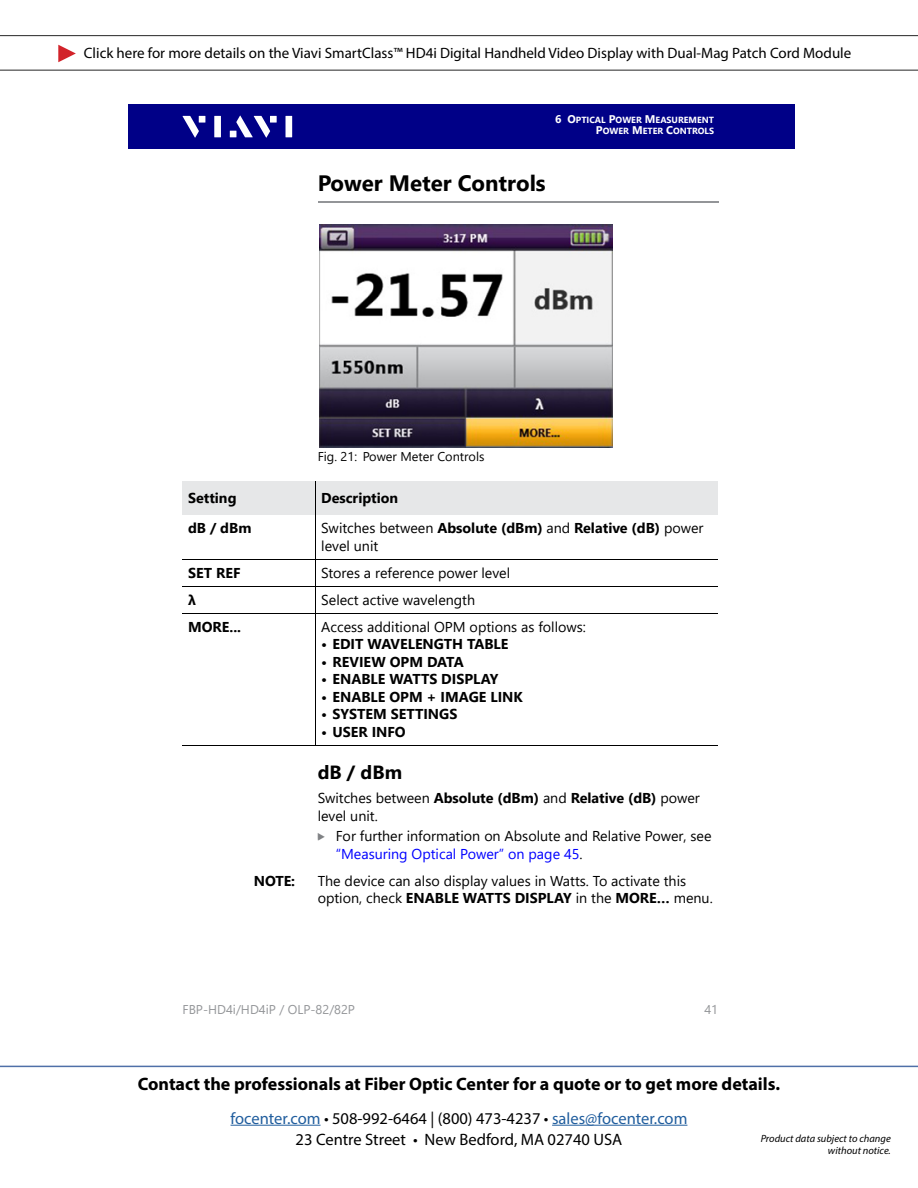
<style>
.page{position:relative;width:918px;height:1188px;background:#fff}
.page>*{position:absolute;margin:0;border:0;box-sizing:border-box;transform-origin:0 0}
.t1{font:700 22.2px "Segoe UI";color:#000}
.t2{font:700 19.05px "Segoe UI";color:#000}
.t3{font:700 18px "Myriad Pro";color:#000}
.t4{font:16.5px "Myriad Pro";color:#215e9e}
.t5{font:16.5px "Myriad Pro";color:#000}
.t6{font:15px "Myriad Pro";color:#000}
.t7{font:14.25px/17.4px "Segoe UI";color:#000}
.t8{font:700 14.25px "Segoe UI";color:#000}
.t9{font:12.75px "Segoe UI";color:#939598}
.t10{font:12.75px "Segoe UI";color:#000}
.t11{font:italic 10.5px/12.6px "Myriad Pro";color:#000;text-align:right}
.t12{font:700 8.85px "Segoe UI";color:#fff}
.s1{font-size:11.1px}
.s2{font-weight:700}
.s3{font-family:"Viavi";color:#808285}
.s4{color:#00f}
.s5{color:#000}
</style>
<div class="page">
<hr style="left:231px;top:1125px;width:90px;height:1px;background:#215e9e">
<hr style="left:552px;top:1125px;width:135px;height:1px;background:#215e9e">
<hr style="left:0;top:1066px;width:918px;height:1px;background:#4f70a8">
<hr style="left:0;top:70px;width:918px;height:1px;background:#262626">
<svg style="left:58px;top:45px;width:18px;height:17px"></svg>
<hr style="left:0;top:35px;width:918px;height:1px;background:#262626">
<div style="left:129px;top:104px;width:666px;height:45px;background:#000087"></div>
<svg style="left:183px;top:116px;width:16px;height:22px"></svg>
<div style="left:199px;top:116px;width:6px;height:7px;background:#fff"></div>
<div style="left:214px;top:116px;width:7px;height:21px;background:#fff"></div>
<div style="left:270px;top:116px;width:7px;height:7px;background:#fff"></div>
<div style="left:286px;top:116px;width:6px;height:21px;background:#fff"></div>
<svg style="left:230px;top:116px;width:40px;height:22px"></svg>
<hr style="left:318px;top:201px;width:401px;height:2px;background:#939598">
<img style="left:319px;top:224px;width:293px;height:223px">
<div style="left:183px;top:482px;width:133px;height:33px;background:#e6e7e8"></div>
<div style="left:316px;top:482px;width:402px;height:33px;background:#e6e7e8"></div>
<hr style="left:315px;top:482px;width:1px;height:264px;background:#000">
<hr style="left:183px;top:559px;width:535px;height:1px;background:#000">
<hr style="left:183px;top:586px;width:535px;height:1px;background:#000">
<hr style="left:183px;top:613px;width:535px;height:1px;background:#000">
<hr style="left:183px;top:745px;width:535px;height:1px;background:#000">
<p class="t6" style="left:84px;top:44px;width:769px">Click here for more details on the Viavi SmartClass™ HD4i Digital Handheld Video Display with Dual-Mag Patch Cord Module</p>
<p class="t12" style="left:555px;top:111px;width:160px"><span class="s1">6 O</span>PTICAL <span class="s1">P</span>OWER <span class="s1">M</span>EASUREMENT</p>
<h1 class="t1" style="left:318px;top:162px;width:230px">Power Meter Controls</h1>
<p class="t12" style="left:596px;top:123px;width:120px"><span class="s1">P</span>OWER <span class="s1">M</span>ETER <span class="s1">C</span>ONTROLS</p>
<p class="t10" style="left:318px;top:445px;width:168px">Fig. 21: Power Meter Controls</p>
<p class="t8" style="left:188px;top:485px;width:50px">Setting</p>
<p class="t8" style="left:321px;top:485px;width:79px">Description</p>
<p class="t8" style="left:188px;top:515px;width:65px">dB / dBm</p>
<p class="t7" style="left:321px;top:518px;width:384px">Switches between <span class="s2">Absolute (dBm)</span> and <span class="s2">Relative (dB)</span> power level unit</p>
<p class="t8" style="left:188px;top:559px;width:54px">SET REF</p>
<p class="t7" style="left:321px;top:563px;width:190px">Stores a reference power level</p>
<p class="t8" style="left:188px;top:586px;width:9px">λ</p>
<p class="t7" style="left:321px;top:590px;width:155px">Select active wavelength</p>
<p class="t8" style="left:188px;top:613px;width:55px">MORE...</p>
<p class="t7" style="left:321px;top:617px;width:266px">Access additional OPM options as follows:</p>
<p class="t8" style="left:321px;top:631px;width:189px">• EDIT WAVELENGTH TABLE</p>
<p class="t8" style="left:321px;top:648px;width:144px">• REVIEW OPM DATA</p>
<p class="t8" style="left:321px;top:666px;width:179px">• ENABLE WATTS DISPLAY</p>
<p class="t8" style="left:321px;top:683px;width:203px">• ENABLE OPM + IMAGE LINK</p>
<p class="t8" style="left:321px;top:701px;width:138px">• SYSTEM SETTINGS</p>
<p class="t8" style="left:321px;top:718px;width:86px">• USER INFO</p>
<h2 class="t2" style="left:318px;top:755px;width:86px">dB / dBm</h2>
<p class="t7" style="left:318px;top:788px;width:384px">Switches between <span class="s2">Absolute (dBm)</span> and <span class="s2">Relative (dB)</span> power level unit.</p>
<p class="t7" style="left:336px;top:826px;width:377px;text-indent:-18px"><span class="s3">J</span> For further information on Absolute and Relative Power, see <span class="s4">“Measuring Optical Power” on page 45</span>.</p>
<p class="t8" style="left:254px;top:867px;width:43px">NOTE:</p>
<p class="t7" style="left:318px;top:871px;width:397px">The device can also display values in Watts. To activate this option, check <span class="s2">ENABLE WATTS DISPLAY</span> in the <span class="s2">MORE…</span> menu.</p>
<p class="t9" style="left:183px;top:998px;width:174px">FBP-HD4i/HD4iP / OLP-82/82P</p>
<p class="t9" style="left:704px;top:998px;width:15px">41</p>
<p class="t3" style="left:138px;top:1072px;width:644px">Contact the professionals at Fiber Optic Center for a quote or to get more details.</p>
<p class="t4" style="left:231px;top:1108px;width:458px">focenter.com <span class="s5">• 508-992-6464 | (800) 473-4237 •</span> sales@focenter.com</p>
<p class="t5" style="left:296px;top:1129px;width:328px">23 Centre Street • New Bedford, MA 02740 USA</p>
<p class="t11" style="left:761px;top:1132px;width:132px">Product data subject to change without notice.</p>
</div>
